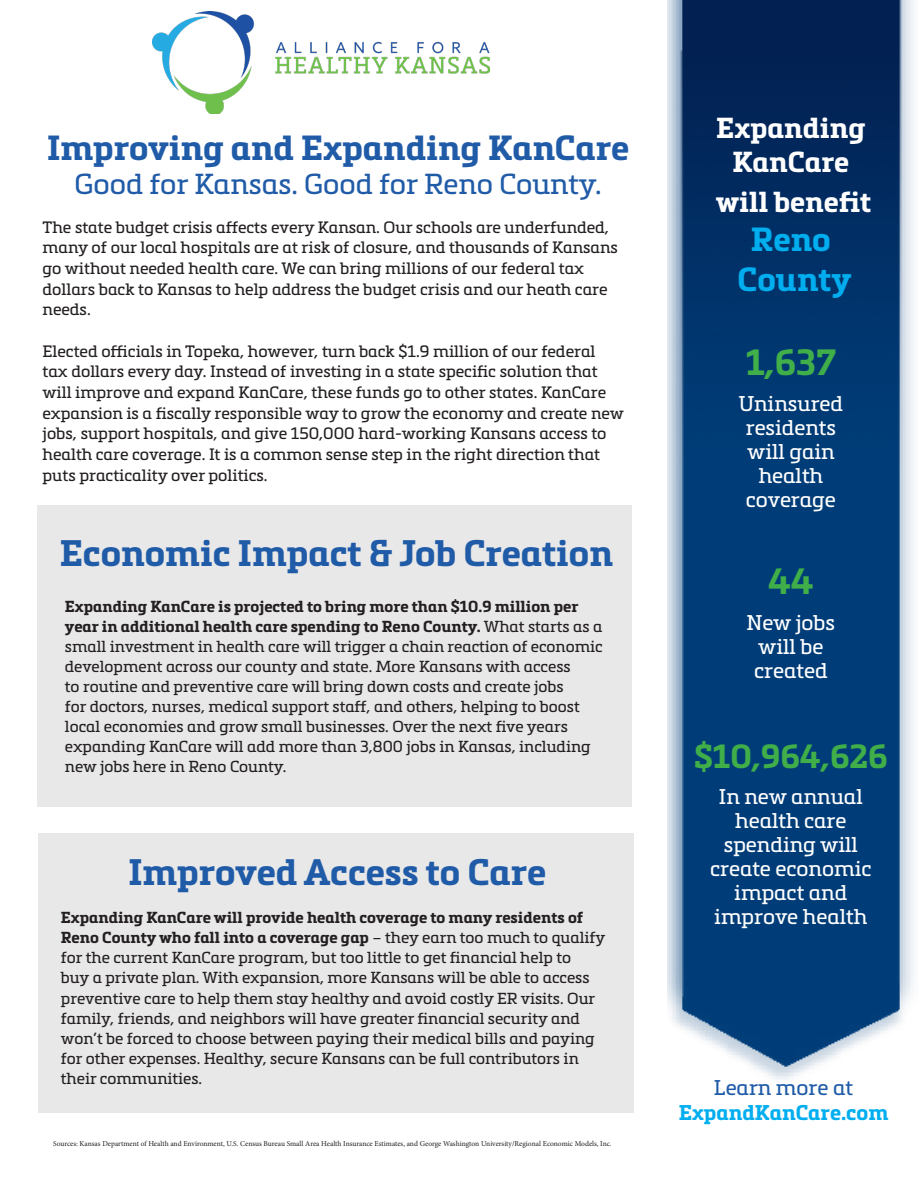
<style>
.page{position:relative;width:918px;height:1188px;background:#fff}
.page>*{position:absolute;margin:0;border:0;box-sizing:border-box;transform-origin:0 0}
.t1{font:700 36.3px "Metronic Slab Pro";color:#205ba8}
.t2{font:700 36px "Metronic Slab Pro";color:#40ae49}
.t3{font:700 34.35px "Metronic Slab Pro";color:#205ba8}
.t4{font:700 33px "Metronic Slab Pro";color:#40ae49}
.t5{font:700 33px "Metronic Slab Pro";color:#00aeef}
.t6{font:28.5px "Metronic Slab Pro";color:#205ba8}
.t7{font:700 28.5px "Metronic Slab Pro";color:#fff}
.t8{font:21px "Metronic Slab Pro";color:#fff}
.t9{font:700 21px "Metronic Slab Pro";color:#00aeef}
.t10{font:21px "Metronic Slab Pro";color:#205ba8}
.t11{font:16.2px/20.7px "Metronic Slab Pro";color:#231f20}
.t12{font:15.75px/20.1px "Metronic Slab Pro";color:#231f20}
.t13{font:7.5px "Minion Pro";letter-spacing:-.005em;color:#231f20}
.s1{font-weight:700}
</style>
<div class="page">
<div style="left:38px;top:834px;width:596px;height:279px;background:#e9e8e8"></div>
<div style="left:38px;top:506px;width:594px;height:301px;background:#e9e8e8"></div>
<img style="left:668px;top:0;width:246px;height:1080px">
<img style="left:153px;top:12px;width:337px;height:102px">
<p class="t3" style="left:47px;top:126px;width:584px">Improving and Expanding KanCare</p>
<p class="t6" style="left:74px;top:164px;width:529px">Good for Kansas. Good for Reno County.</p>
<p class="t11" style="left:43px;top:216px;width:577px">The state budget crisis affects every Kansan. Our schools are underfunded, many of our local hospitals are at risk of closure, and thousands of Kansans go without needed health care. We can bring millions of our federal tax dollars back to Kansas to help address the budget crisis and our heath care needs.</p>
<p class="t11" style="left:43px;top:340px;width:583px">Elected officials in Topeka, however, turn back $1.9 million of our federal tax dollars every day. Instead of investing in a state specific solution that will improve and expand KanCare, these funds go to other states. KanCare expansion is a fiscally responsible way to grow the economy and create new jobs, support hospitals, and give 150,000 hard-working Kansans access to health care coverage. It is a common sense step in the right direction that puts practicality over politics.</p>
<p class="t1" style="left:60px;top:530px;width:555px">Economic Impact &amp; Job Creation</p>
<p class="t12" style="left:65px;top:595px;width:539px"><span class="s1">Expanding KanCare is projected to bring more than $10.9 million per year in additional health care spending to Reno County.</span> What starts as a small investment in health care will trigger a chain reaction of economic development across our county and state. More Kansans with access<br>to routine and preventive care will bring down costs and create jobs<br>for doctors, nurses, medical support staff, and others, helping to boost local economies and grow small businesses. Over the next five years expanding KanCare will add more than 3,800 jobs in Kansas, including new jobs here in Reno County.</p>
<p class="t1" style="left:128px;top:849px;width:419px">Improved Access to Care</p>
<p class="t12" style="left:61px;top:907px;width:546px"><span class="s1">Expanding KanCare will provide health coverage to many residents of Reno County who fall into a coverage gap</span> – they earn too much to qualify for the current KanCare program, but too little to get financial help to<br>buy a private plan. With expansion, more Kansans will be able to access preventive care to help them stay healthy and avoid costly ER visits. Our family, friends, and neighbors will have greater financial security and won’t be forced to choose between paying their medical bills and paying for other expenses. Healthy, secure Kansans can be full contributors in their communities.</p>
<p class="t13" style="left:53px;top:1138px;width:560px">Sources: Kansas Department of Health and Environment, U.S. Census Bureau Small Area Health Insurance Estimates, and George Washington University/Regional Economic Models, Inc.</p>
<p class="t7" style="left:716px;top:110px;width:151px">Expanding</p>
<p class="t7" style="left:732px;top:144px;width:118px">KanCare</p>
<p class="t7" style="left:716px;top:183px;width:157px">will benefit</p>
<p class="t5" style="left:751px;top:219px;width:81px">Reno</p>
<p class="t5" style="left:738px;top:258px;width:115px">County</p>
<p class="t2" style="left:746px;top:339px;width:92px">1,637</p>
<p class="t8" style="left:739px;top:388px;width:106px">Uninsured</p>
<p class="t8" style="left:746px;top:412px;width:92px">residents</p>
<p class="t8" style="left:747px;top:436px;width:89px">will gain</p>
<p class="t8" style="left:759px;top:460px;width:66px">health</p>
<p class="t8" style="left:746px;top:484px;width:91px">coverage</p>
<p class="t2" style="left:768px;top:558px;width:47px">44</p>
<p class="t8" style="left:747px;top:607px;width:90px">New jobs</p>
<p class="t8" style="left:758px;top:631px;width:67px">will be</p>
<p class="t8" style="left:754px;top:655px;width:75px">created</p>
<p class="t4" style="left:694px;top:735px;width:195px">$10,964,626</p>
<p class="t8" style="left:719px;top:781px;width:145px">In new annual</p>
<p class="t8" style="left:735px;top:805px;width:113px">health care</p>
<p class="t8" style="left:724px;top:829px;width:136px">spending will</p>
<p class="t8" style="left:710px;top:853px;width:163px">create economic</p>
<p class="t8" style="left:734px;top:877px;width:115px">impact and</p>
<p class="t8" style="left:714px;top:901px;width:155px">improve health</p>
<p class="t10" style="left:714px;top:1072px;width:141px">Learn more at</p>
<p class="t9" style="left:679px;top:1099px;width:211px">ExpandKanCare.com</p>
</div>
